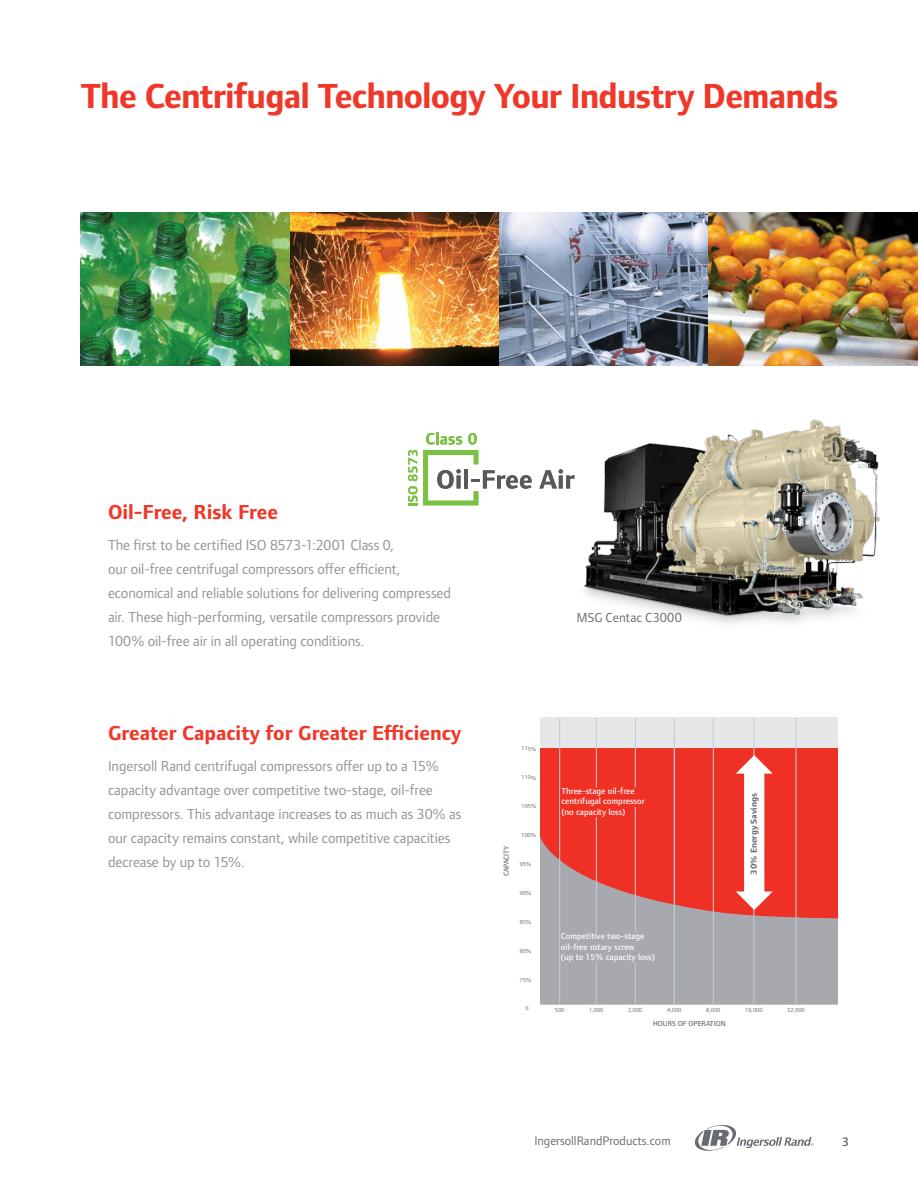
<style>
.page{position:relative;width:918px;height:1188px;background:#fff}
.page>*{position:absolute;margin:0;border:0;box-sizing:border-box;transform-origin:0 0}
.t1{font:700 36px "Foundry Form Sans";letter-spacing:-.025em;color:#ef3829}
.t2{font:700 21px "Foundry Form Sans";color:#ef3829}
.t3{font:15px/24px "Foundry Form Sans";letter-spacing:-.005em;color:#919396}
.t4{font:13.5px "Foundry Form Sans";letter-spacing:.005em;color:#696b73}
.t5{font:12.75px "Foundry Form Sans";color:#696b73}
.t6{font:600 12.75px "Foundry Form Sans";color:#696b73}
.t7{font:500 9px/10.5px "Foundry Form Sans";color:#fff}
.t8{font:700 9px "Foundry Form Sans";color:#696b73}
.t9{font:500 7.5px "Foundry Form Sans";color:#696b73}
.t10{font:6px "Foundry Form Sans";color:#696b73}
</style>
<div class="page">
<svg style="left:694px;top:1125px;width:119px;height:26px"></svg>
<img style="left:81px;top:212px;width:209px;height:154px">
<img style="left:290px;top:212px;width:210px;height:154px">
<svg style="left:500px;top:212px;width:209px;height:154px;background:#8590a4"></svg>
<img style="left:709px;top:212px;width:209px;height:154px">
<img style="left:567px;top:419px;width:313px;height:205px">
<div style="left:540px;top:717px;width:297px;height:288px;background:#e7e7e9"></div>
<div style="left:540px;top:749px;width:297px;height:189px;background:#ee3124"></div>
<svg style="left:540px;top:837px;width:297px;height:168px;fill:#a7a9ae"></svg>
<hr style="left:674px;top:718px;width:1px;height:287px;background:#bdcfd8">
<hr style="left:713px;top:718px;width:1px;height:287px;background:#bdcfd8">
<hr style="left:754px;top:718px;width:1px;height:287px;background:#bdcfd8">
<hr style="left:796px;top:718px;width:1px;height:287px;background:#bdcfd8">
<hr style="left:559px;top:718px;width:1px;height:287px;background:#bdcfd8">
<hr style="left:596px;top:718px;width:1px;height:287px;background:#bdcfd8">
<hr style="left:635px;top:718px;width:1px;height:287px;background:#bdcfd8">
<div style="left:744px;top:771px;width:20px;height:123px;background:#fff"></div>
<svg style="left:736px;top:755px;width:37px;height:19px"></svg>
<svg style="left:736px;top:892px;width:37px;height:18px"></svg>
<svg style="left:560px;top:787px;width:76px;height:30px"></svg>
<div style="left:560px;top:933px;width:88px;height:29px;background:#a7a9ae"></div>
<svg style="left:539px;top:469px;width:35px;height:19px"></svg>
<svg style="left:408px;top:432px;width:124px;height:74px"></svg>
<h1 class="t1" style="left:81px;top:75px;width:759px">The Centrifugal Technology Your Industry Demands</h1>
<h2 class="t2" style="left:108px;top:500px;width:172px">Oil-Free, Risk Free</h2>
<p class="t3" style="left:108px;top:533px;width:345px">The first to be certified ISO 8573-1:2001 Class 0,<br>our oil-free centrifugal compressors offer efficient, economical and reliable solutions for delivering compressed air. These high-performing, versatile compressors provide 100% oil-free air in all operating conditions.</p>
<h2 class="t2" style="left:108px;top:721px;width:355px">Greater Capacity for Greater Efficiency</h2>
<p class="t3" style="left:108px;top:754px;width:355px">Ingersoll Rand centrifugal compressors offer up to a 15% capacity advantage over competitive two-stage, oil-free compressors. This advantage increases to as much as 30% as our capacity remains constant, while competitive capacities decrease by up to 15%.</p>
<p class="t4" style="left:577px;top:610px;width:106px">MSG Centac C3000</p>
<p class="t9" style="left:502px;top:876px;width:32px;rotate:-90deg">CAPACITY</p>
<p class="t10" style="left:522px;top:745px;width:16px;rotate:1deg">115%</p>
<p class="t10" style="left:522px;top:774px;width:16px;rotate:1deg">110%</p>
<p class="t10" style="left:522px;top:803px;width:16px;rotate:1deg">105%</p>
<p class="t10" style="left:522px;top:832px;width:16px;rotate:1deg">100%</p>
<p class="t7" style="left:561px;top:786px;width:85px">Three-stage oil-free centrifugal compressor (no capacity loss)</p>
<p class="t8" style="left:749px;top:875px;width:83px;rotate:-90deg">30% Energy Savings</p>
<p class="t7" style="left:561px;top:931px;width:96px">Competitive two-stage oil-free rotary screw<br>(up to 15% capacity loss)</p>
<p class="t10" style="left:555px;top:1006px;width:11px">500</p>
<p class="t10" style="left:589px;top:1006px;width:16px">1,000</p>
<p class="t10" style="left:628px;top:1006px;width:16px">2,000</p>
<p class="t10" style="left:667px;top:1006px;width:16px">4,000</p>
<p class="t10" style="left:706px;top:1006px;width:16px">8,000</p>
<p class="t10" style="left:745px;top:1006px;width:19px">16,000</p>
<p class="t10" style="left:787px;top:1006px;width:19px">32,000</p>
<p class="t9" style="left:653px;top:1020px;width:74px">HOURS OF OPERATION</p>
<p class="t5" style="left:534px;top:1134px;width:138px">IngersollRandProducts.com</p>
<p class="t6" style="left:842px;top:1135px;width:9px">3</p>
</div>
